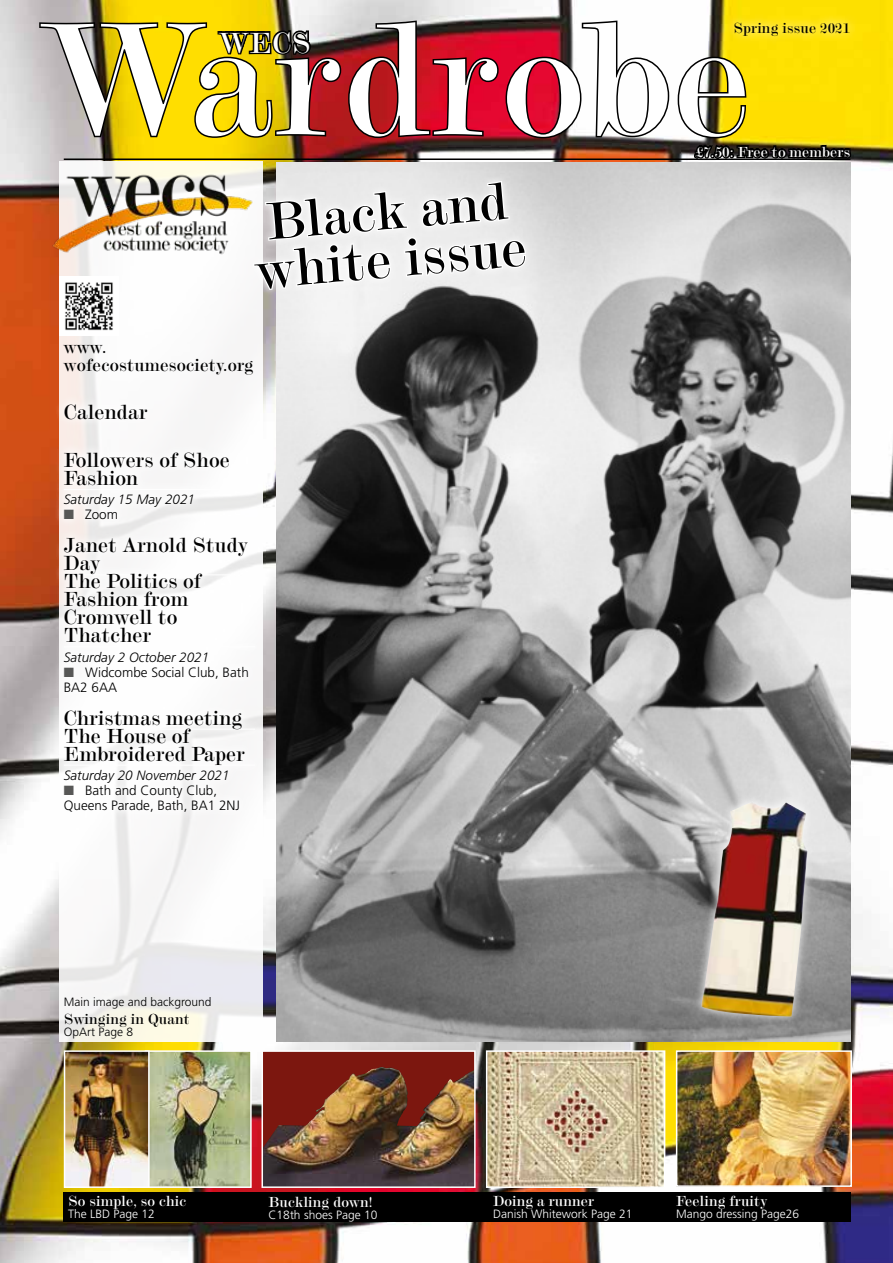
<style>
.page{position:relative;width:893px;height:1263px;background:#fff}
.page>*{position:absolute;margin:0;border:0;box-sizing:border-box;transform-origin:0 0}
.t1{font:165px "Modern 20 BT Roman B";color:#fff}
.t2{font:54px/48px "Modern 20 BT Roman B";color:#000}
.t3{font:30px "Modern 20 BT Roman B";color:#fff}
.t4{font:21px/18px "Modern 20 BT Roman B";color:#000}
.t5{font:18px/18px "Modern 20 BT Roman B";color:#000}
.t6{font:15px "Modern 20 BT Roman B";color:#fff}
.t7{font:15px "Modern 20 BT Roman B";color:#000}
.t8{font:300 13.5px/15px "Frutiger";color:#000}
.t9{font:italic 300 13.5px "Frutiger";color:#000}
.t10{font:300 12px "Frutiger";color:#fff}
.t11{font:300 12px "Frutiger";color:#000}
.s1{color:#575756}
</style>
<div class="page">
<img style="left:0;top:0;width:893px;height:1263px">
<div style="left:63px;top:1192px;width:787px;height:30px;background:#000"></div>
<svg style="left:60px;top:355px;width:203px;height:687px;fill:#f8f7f6"></svg>
<div style="left:725px;top:14px;width:132px;height:31px;background:#fee104"></div>
<img style="left:33px;top:144px;width:5px;height:161px">
<div style="left:54px;top:395px;width:210px;height:426px;background:#fff"></div>
<img style="left:679px;top:1053px;width:170px;height:131px">
<div style="left:676px;top:1050px;width:176px;height:137px;border:2px solid #fff"></div>
<img style="left:489px;top:1053px;width:173px;height:132px">
<div style="left:486px;top:1050px;width:179px;height:138px;border:2px solid #fff"></div>
<img style="left:67px;top:1053px;width:182px;height:132px">
<div style="left:145px;top:1050px;width:107px;height:138px;border:2px solid #fff"></div>
<div style="left:64px;top:1050px;width:86px;height:138px;border:2px solid #fff"></div>
<div style="left:262px;top:1051px;width:213px;height:136px;background:#7c170f"></div>
<img style="left:264px;top:1067px;width:209px;height:118px">
<div style="left:261px;top:1050px;width:215px;height:138px;border:2px solid #fff"></div>
<img style="left:276px;top:355px;width:574px;height:687px">
<svg style="left:38px;top:19px;width:815px;height:336px"></svg>
<svg style="left:691px;top:787px;width:132px;height:242px"></svg>
<img style="left:701px;top:801px;width:106px;height:216px">
<h1 class="t1" style="left:40px;top:-22px;width:715px">Wardrobe</h1>
<p class="t7" style="left:733px;top:19px;width:119px">Spring issue 2021</p>
<h3 class="t3" style="left:219px;top:24px;width:94px">WECS</h3>
<h2 class="t2" style="left:250px;top:198px;width:273px;rotate:-5deg">Black and white issue</h2>
<p class="t5" style="left:64px;top:337px;width:191px">www. wofecostumesociety.org</p>
<p class="t4" style="left:64px;top:402px;width:86px">Calendar</p>
<p class="t4" style="left:64px;top:450px;width:168px">Followers of Shoe<br>Fashion</p>
<p class="t9" style="left:64px;top:492px;width:133px">Saturday 15 May 2021</p>
<p class="t8" style="left:64px;top:507px;width:56px"><span class="s1">■</span> Zoom</p>
<p class="t4" style="left:64px;top:536px;width:186px">Janet Arnold Study<br>Day<br>The Politics of<br>Fashion from<br>Cromwell to<br>Thatcher</p>
<p class="t9" style="left:64px;top:649px;width:147px">Saturday 2 October 2021</p>
<p class="t8" style="left:64px;top:664px;width:187px"><span class="s1">■</span> Widcombe Social Club, Bath<br>BA2 6AA</p>
<p class="t4" style="left:64px;top:708px;width:183px">Christmas meeting<br>The House of<br>Embroidered Paper</p>
<p class="t9" style="left:64px;top:767px;width:167px">Saturday 20 November 2021</p>
<p class="t8" style="left:64px;top:782px;width:178px"><span class="s1">■</span> Bath and County Club,<br>Queens Parade, Bath, BA1 2NJ</p>
<p class="t6" style="left:696px;top:143px;width:156px">£7.50: Free to members</p>
<p class="t11" style="left:64px;top:995px;width:149px">Main image and background</p>
<p class="t7" style="left:64px;top:1010px;width:128px">Swinging in Quant</p>
<p class="t11" style="left:64px;top:1025px;width:71px">OpArt Page 8</p>
<p class="t6" style="left:68px;top:1192px;width:120px">So simple, so chic</p>
<p class="t10" style="left:68px;top:1207px;width:88px">The LBD Page 12</p>
<p class="t6" style="left:269px;top:1193px;width:105px">Buckling down!</p>
<p class="t10" style="left:269px;top:1208px;width:110px">C18th shoes Page 10</p>
<p class="t6" style="left:493px;top:1192px;width:103px">Doing a runner</p>
<p class="t10" style="left:493px;top:1207px;width:141px">Danish Whitework Page 21</p>
<p class="t6" style="left:676px;top:1192px;width:93px">Feeling fruity</p>
<p class="t10" style="left:676px;top:1207px;width:125px">Mango dressing Page26</p>
</div>
